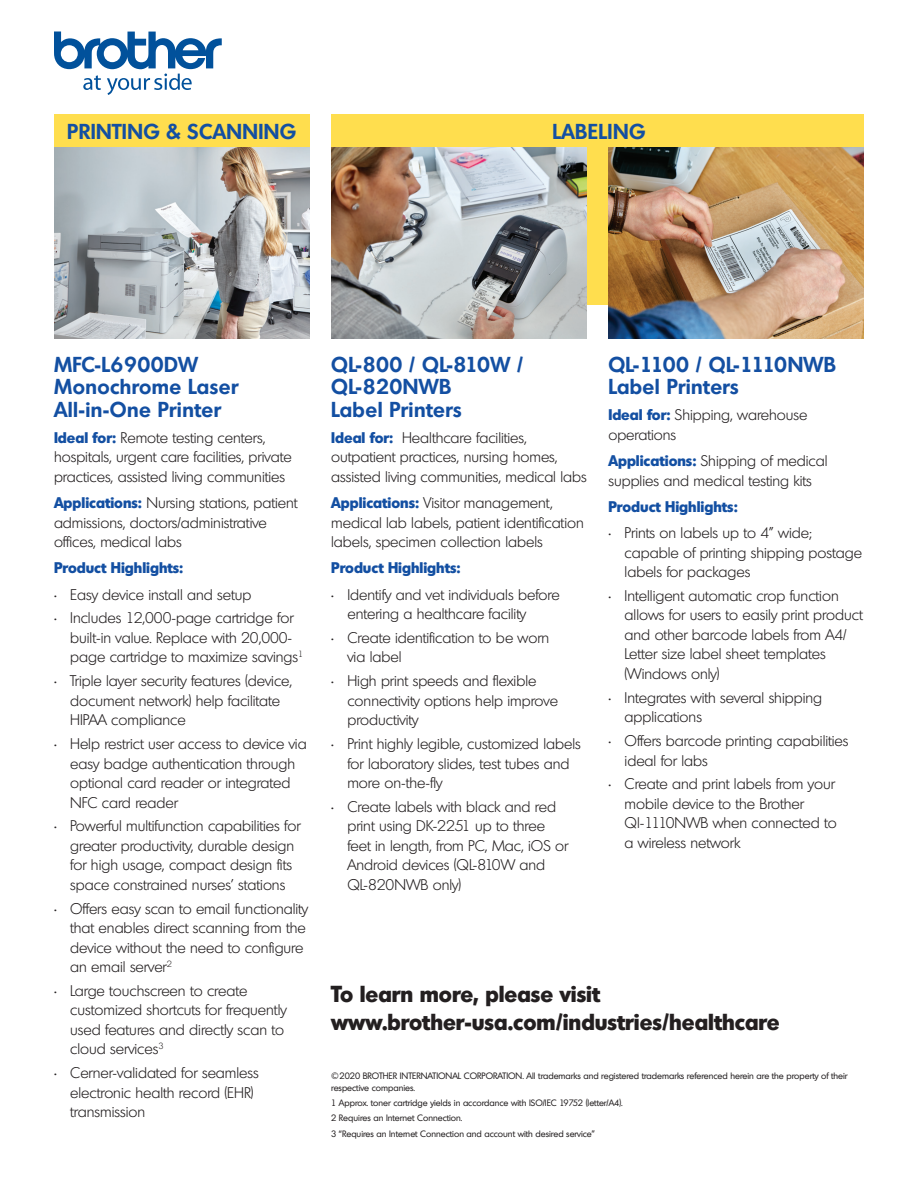
<style>
.page{position:relative;width:918px;height:1188px;background:#fff}
.page>*{position:absolute;margin:0;border:0;box-sizing:border-box;transform-origin:0 0}
.t1{font:700 22.5px/28.5px "Montreal TS";color:#231f20}
.t2{font:600 21px/22.5px "Montreal TS";letter-spacing:.02em;color:#134fa2}
.t3{font:300 15px/19.5px "Montreal TS";color:#231f20}
.t4{font:700 15px "Montreal TS";color:#134fa2}
.t5{font:9px/15.3px "Montreal TS";color:#231f20}
.s1{font-weight:700;color:#134fa2}
.s2{font-weight:400}
</style>
<div class="page">
<div style="left:54px;top:114px;width:256px;height:175px;background:#ffde4e"></div>
<div style="left:331px;top:114px;width:533px;height:191px;background:#ffde4e"></div>
<svg style="left:54px;top:32px;width:168px;height:63px"></svg>
<img style="left:54px;top:148px;width:256px;height:190px">
<img style="left:331px;top:148px;width:256px;height:190px">
<img style="left:608px;top:148px;width:256px;height:190px">
<h2 class="t2" style="left:67px;top:120px;width:230px">PRINTING &amp; SCANNING</h2>
<h2 class="t2" style="left:552px;top:120px;width:95px">LABELING</h2>
<h2 class="t2" style="left:54px;top:352px;width:186px">MFC-L6900DW<br>Monochrome Laser<br>All-in-One Printer</h2>
<p class="t3" style="left:54px;top:428px;width:239px"><span class="s1">Ideal for:</span> Remote testing centers, hospitals, urgent care facilities, private practices, assisted living communities</p>
<p class="t3" style="left:54px;top:493px;width:246px"><span class="s1">Applications:</span> Nursing stations, patient admissions, doctors/administrative offices, medical labs</p>
<p class="t4" style="left:54px;top:558px;width:131px">Product Highlights:</p>
<p class="t3" style="left:54px;top:584px;width:199px"><span class="s2">•</span> Easy device install and setup</p>
<p class="t3" style="left:70px;top:608px;width:234px;text-indent:-16px"><span class="s2">•</span> Includes 12,000-page cartridge for built-in value. Replace with 20,000- page cartridge to maximize savings<sup>1</sup></p>
<p class="t3" style="left:70px;top:671px;width:224px;text-indent:-16px"><span class="s2">•</span> Triple layer security features (device, document network) help facilitate<br>HIPAA compliance</p>
<p class="t3" style="left:70px;top:734px;width:238px;text-indent:-16px"><span class="s2">•</span> Help restrict user access to device via easy badge authentication through optional card reader or integrated<br>NFC card reader</p>
<p class="t3" style="left:70px;top:816px;width:232px;text-indent:-16px"><span class="s2">•</span> Powerful multifunction capabilities for greater productivity, durable design for high usage, compact design fits space constrained nurses’ stations</p>
<p class="t3" style="left:70px;top:898px;width:239px;text-indent:-16px"><span class="s2">•</span> Offers easy scan to email functionality that enables direct scanning from the device without the need to configure an email server<sup>2</sup></p>
<p class="t3" style="left:70px;top:981px;width:218px;text-indent:-16px"><span class="s2">•</span> Large touchscreen to create customized shortcuts for frequently used features and directly scan to cloud services<sup>3</sup></p>
<p class="t3" style="left:70px;top:1063px;width:190px;text-indent:-16px"><span class="s2">•</span> Cerner-validated for seamless electronic health record (EHR) transmission</p>
<h2 class="t2" style="left:331px;top:352px;width:193px">QL-800 / QL-810W /<br>QL-820NWB<br>Label Printers</h2>
<p class="t3" style="left:331px;top:428px;width:257px"><span class="s1">Ideal for:</span> Healthcare facilities, outpatient practices, nursing homes, assisted living communities, medical labs</p>
<p class="t3" style="left:331px;top:493px;width:254px"><span class="s1">Applications:</span> Visitor management, medical lab labels, patient identification labels, specimen collection labels</p>
<p class="t4" style="left:331px;top:558px;width:131px">Product Highlights:</p>
<p class="t3" style="left:347px;top:584px;width:214px;text-indent:-16px"><span class="s2">•</span> Identify and vet individuals before entering a healthcare facility</p>
<p class="t3" style="left:347px;top:628px;width:203px;text-indent:-16px"><span class="s2">•</span> Create identification to be worn via label</p>
<p class="t3" style="left:347px;top:671px;width:212px;text-indent:-16px"><span class="s2">•</span> High print speeds and flexible connectivity options help improve productivity</p>
<p class="t3" style="left:347px;top:734px;width:235px;text-indent:-16px"><span class="s2">•</span> Print highly legible, customized labels for laboratory slides, test tubes and more on-the-fly</p>
<p class="t3" style="left:347px;top:797px;width:222px;text-indent:-16px"><span class="s2">•</span> Create labels with black and red print using DK-2251 up to three feet in length, from PC, Mac, iOS or<br>Android devices (QL-810W and<br>QL-820NWB only)</p>
<h2 class="t2" style="left:608px;top:352px;width:229px">QL-1100 / QL-1110NWB<br>Label Printers</h2>
<p class="t3" style="left:608px;top:405px;width:201px"><span class="s1">Ideal for:</span> Shipping, warehouse operations</p>
<p class="t3" style="left:608px;top:451px;width:221px"><span class="s1">Applications:</span> Shipping of medical supplies and medical testing kits</p>
<p class="t4" style="left:608px;top:496px;width:131px">Product Highlights:</p>
<p class="t3" style="left:625px;top:523px;width:239px;text-indent:-16px"><span class="s2">•</span> Prints on labels up to 4” wide; capable of printing shipping postage labels for packages</p>
<p class="t3" style="left:625px;top:586px;width:240px;text-indent:-16px"><span class="s2">•</span> Intelligent automatic crop function allows for users to easily print product and other barcode labels from A4/<br>Letter size label sheet templates (Windows only)</p>
<p class="t3" style="left:625px;top:687px;width:199px;text-indent:-16px"><span class="s2">•</span> Integrates with several shipping applications</p>
<p class="t3" style="left:625px;top:731px;width:225px;text-indent:-16px"><span class="s2">•</span> Offers barcode printing capabilities ideal for labs</p>
<p class="t3" style="left:625px;top:774px;width:214px;text-indent:-16px"><span class="s2">•</span> Create and print labels from your mobile device to the Brother<br>Ql-1110NWB when connected to a wireless network</p>
<h1 class="t1" style="left:331px;top:978px;width:450px">To learn more, please visit www.brother-usa.com/industries/healthcare</h1>
<p class="t5" style="left:331px;top:1069px;width:518px;line-height:12px">©2020 BROTHER INTERNATIONAL CORPORATION. All trademarks and registered trademarks referenced herein are the property of their respective companies.</p>
<p class="t5" style="left:331px;top:1095px;width:293px">1 Approx. toner cartridge yields in accordance with ISO/IEC 19752 (letter/A4).<br>2 Requires an Internet Connection.<br>3 “Requires an Internet Connection and account with desired service”</p>
</div>
